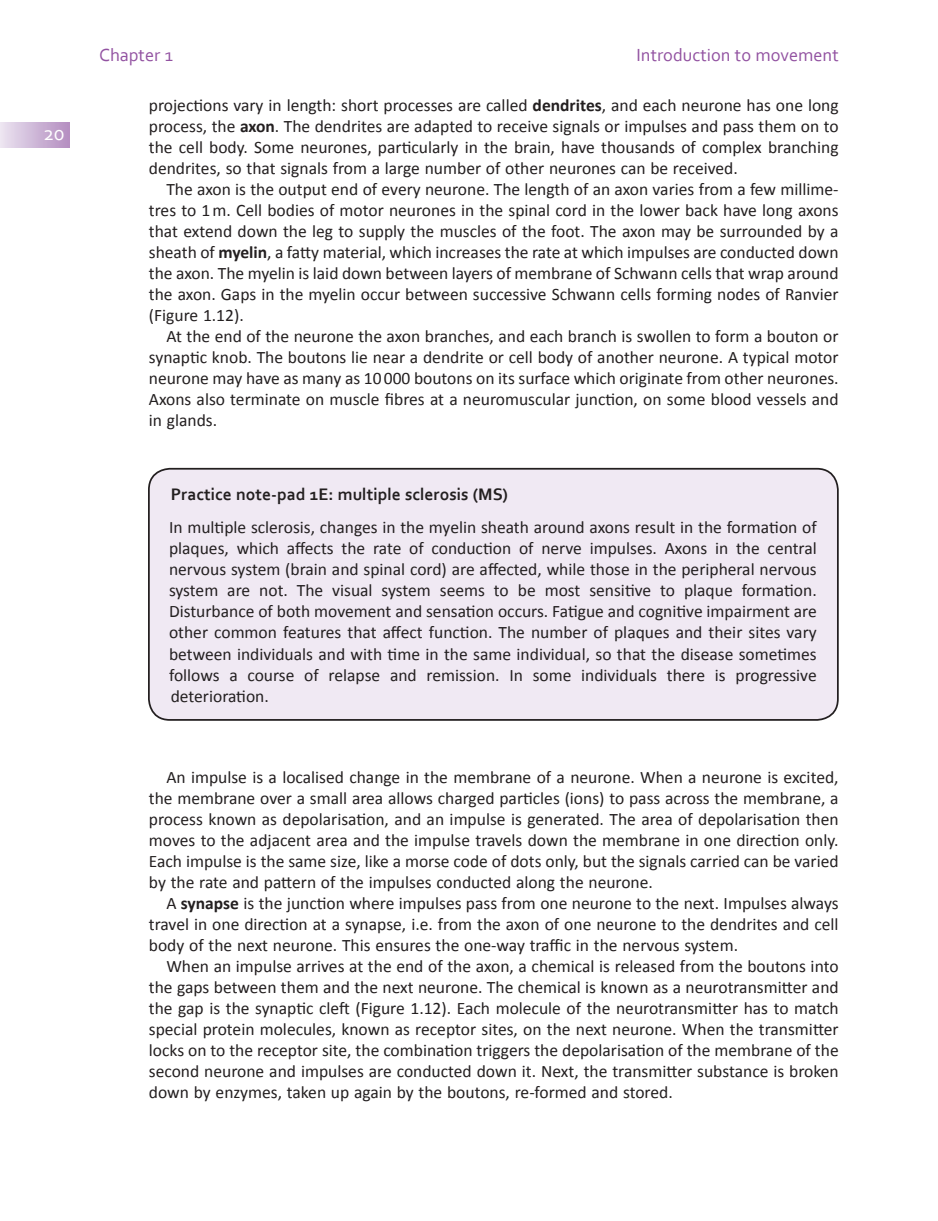
<style>
.page{position:relative;width:938px;height:1221px;background:#fff}
.page>*{position:absolute;margin:0;border:0;box-sizing:border-box;transform-origin:0 0}
.t1{font:21px "Corbel";color:#fff}
.t2{font:18.38px "Corbel";color:#9252a1}
.t3{font:17.5px/21px "Calibri";color:#231f20;text-align:justify}
.t4{font:700 17.5px "Corbel";color:#231f20}
.s1{font-weight:700}
</style>
<div class="page">
<div style="left:0;top:122px;width:69px;height:25px;background:linear-gradient(to right,#ebe4f1,#b48ec0)"></div>
<div style="left:149px;top:468px;width:688px;height:252px;background:#f0e9f3;border-radius:21px"></div>
<div style="left:148px;top:468px;width:690px;height:252px;border:2px solid #231f20;border-radius:21px"></div>
<p class="t1" style="left:43px;top:124px;width:23px">20</p>
<p class="t2" style="left:99px;top:48px;width:75px">Chapter 1</p>
<p class="t2" style="left:636px;top:48px;width:204px">Introduction to movement</p>
<p class="t3" style="left:149px;top:96px;width:691px">projections vary in length: short processes are called <span class="s1">dendrites</span> , and each neurone has one long process, the <span class="s1">axon</span> . The dendrites are adapted to receive signals or impulses and pass them on to the cell body. Some neurones, particularly in the brain, have thousands of complex branching dendrites, so that signals from a large number of other neurones can be received.</p>
<p class="t3" style="left:149px;top:180px;width:691px;text-indent:18px">The axon is the output end of every neurone. The length of an axon varies from a few millime&shy;tres to 1 m. Cell bodies of motor neurones in the spinal cord in the lower back have long axons that extend down the leg to supply the muscles of the foot. The axon may be surrounded by a sheath of <span class="s1">myelin</span> , a fatty material, which increases the rate at which impulses are conducted down the axon. The myelin is laid down between layers of membrane of Schwann cells that wrap around the axon. Gaps in the myelin occur between successive Schwann cells forming nodes of Ranvier (Figure 1.12 ).</p>
<p class="t3" style="left:149px;top:327px;width:691px;text-indent:17px">At the end of the neurone the axon branches, and each branch is swollen to form a bouton or synaptic knob. The boutons lie near a dendrite or cell body of another neurone. A typical motor neurone may have as many as 10 000 boutons on its surface which originate from other neurones.<br>Axons also terminate on muscle fibres at a neuromuscular junction, on some blood vessels and in glands.</p>
<p class="t4" style="left:171px;top:487px;width:339px">Practice note - pad 1E: multiple sclerosis (MS)</p>
<p class="t3" style="left:169px;top:518px;width:649px">In multiple sclerosis, changes in the myelin sheath around axons result in the formation of plaques, which affects the rate of conduction of nerve impulses. Axons in the central nervous system (brain and spinal cord) are affected, while those in the peripheral nervous system are not. The visual system seems to be most sensitive to plaque formation.<br>Disturbance of both movement and sensation occurs. Fatigue and cognitive impairment are other common features that affect function. The number of plaques and their sites vary between individuals and with time in the same individual, so that the disease sometimes follows a course of relapse and remission. In some individuals there is progressive deterioration.</p>
<p class="t3" style="left:149px;top:768px;width:691px;text-indent:17px">An impulse is a localised change in the membrane of a neurone. When a neurone is excited, the membrane over a small area allows charged particles (ions) to pass across the membrane, a process known as depolarisation, and an impulse is generated. The area of depolarisation then moves to the adjacent area and the impulse travels down the membrane in one direction only.<br>Each impulse is the same size, like a morse code of dots only, but the signals carried can be varied by the rate and pattern of the impulses conducted along the neurone.</p>
<p class="t3" style="left:149px;top:894px;width:691px;text-indent:17px">A <span class="s1">synapse</span> is the junction where impulses pass from one neurone to the next. Impulses always travel in one direction at a synapse, i.e. from the axon of one neurone to the dendrites and cell body of the next neurone. This ensures the one - way traffic in the nervous system.</p>
<p class="t3" style="left:149px;top:957px;width:691px;text-indent:17px">When an impulse arrives at the end of the axon, a chemical is released from the boutons into the gaps between them and the next neurone. The chemical is known as a neurotransmitter and the gap is the synaptic cleft (Figure 1.12 ). Each molecule of the neurotransmitter has to match special protein molecules, known as receptor sites, on the next neurone. When the transmitter locks on to the receptor site, the combination triggers the depolarisation of the membrane of the second neurone and impulses are conducted down it. Next, the transmitter substance is broken down by enzymes, taken up again by the boutons, re - formed and stored.</p>
</div>
